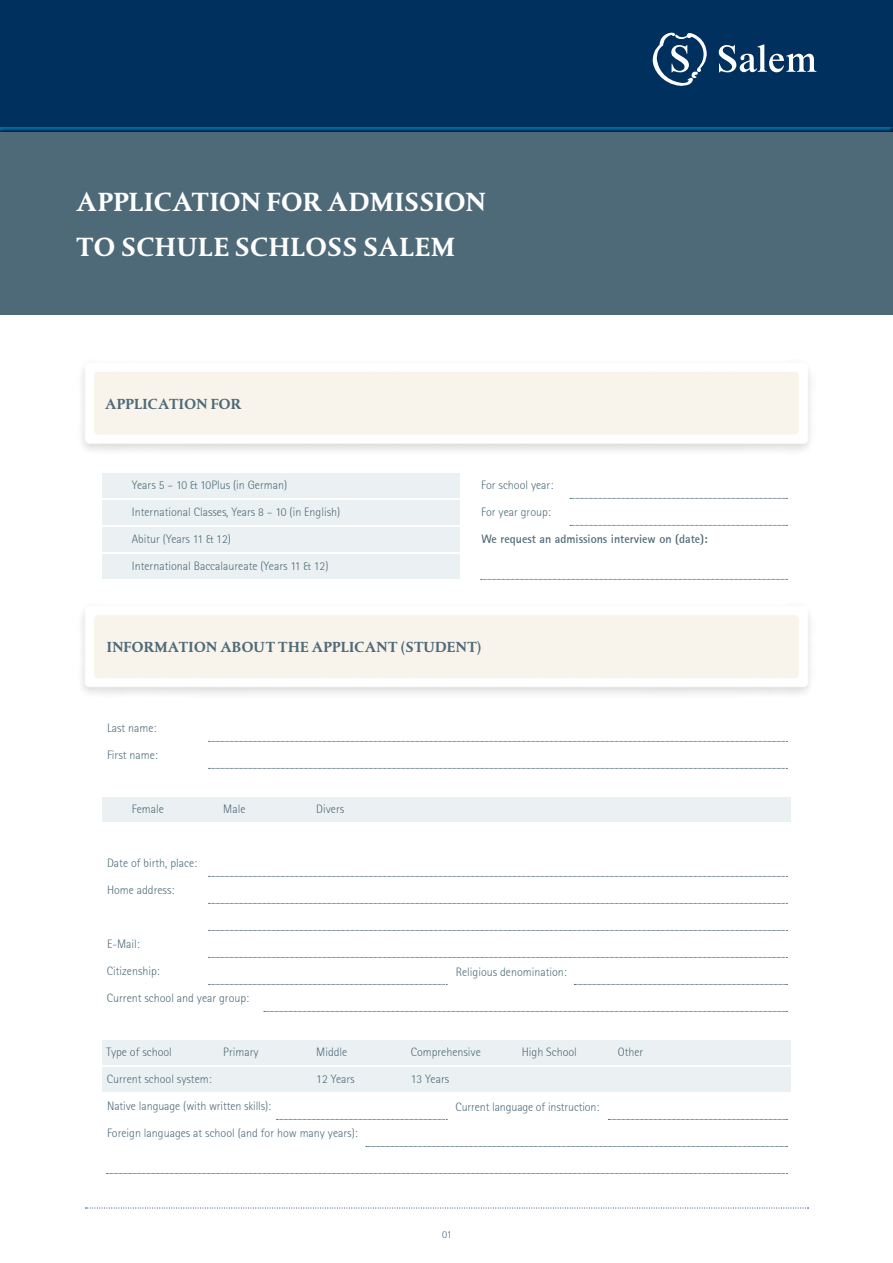
<style>
.page{position:relative;width:893px;height:1263px;background:#fff}
.page>*{position:absolute;margin:0;border:0;box-sizing:border-box;transform-origin:0 0}
.t1{font:700 27px/45px "DTL Albertina ST";letter-spacing:.015em;color:#fff}
.t2{font:700 15px "DTL Albertina ST";letter-spacing:.005em;color:#4e6a78}
.t3{font:300 12px "Rotis Sans Serif";color:#4e6a78}
.t4{font:700 12px "Rotis Sans Serif";color:#4e6a78}
.t5{font:300 10.5px "Rotis Sans Serif";color:#4e6a78}
</style>
<div class="page">
<div style="left:102px;top:473px;width:357px;height:25px;background:#ebf0f3"></div>
<div style="left:102px;top:500px;width:357px;height:25px;background:#ebf0f3"></div>
<div style="left:102px;top:527px;width:357px;height:25px;background:#ebf0f3"></div>
<div style="left:102px;top:554px;width:357px;height:25px;background:#ebf0f3"></div>
<div style="left:102px;top:797px;width:689px;height:25px;background:#ebf0f3"></div>
<div style="left:102px;top:1040px;width:689px;height:25px;background:#ebf0f3"></div>
<div style="left:102px;top:1067px;width:688px;height:25px;background:#ebf0f3"></div>
<div style="left:77px;top:603px;width:738px;height:96px;background:#000;opacity:.15"></div>
<svg style="left:85px;top:606px;width:723px;height:81px"></svg>
<div style="left:93px;top:614px;width:707px;height:65px;background:#f8f4ec"></div>
<div style="left:77px;top:359px;width:738px;height:96px;background:#000;opacity:.15"></div>
<svg style="left:85px;top:363px;width:723px;height:81px"></svg>
<div style="left:93px;top:371px;width:707px;height:64px;background:#f8f4ec"></div>
<div style="left:0;top:132px;width:893px;height:183px;background:#4e6a78"></div>
<div style="left:0;top:0;width:893px;height:128px;background:#00305d"></div>
<svg style="left:653px;top:33px;width:54px;height:53px"></svg>
<svg style="left:719px;top:45px;width:97px;height:27px"></svg>
<svg style="left:85px;top:1207px;width:723px;height:1px"></svg>
<svg style="left:209px;top:741px;width:578px;height:1px"></svg>
<svg style="left:209px;top:768px;width:578px;height:1px"></svg>
<svg style="left:209px;top:876px;width:578px;height:1px"></svg>
<svg style="left:209px;top:903px;width:578px;height:1px"></svg>
<svg style="left:209px;top:930px;width:578px;height:1px"></svg>
<svg style="left:209px;top:957px;width:578px;height:1px"></svg>
<svg style="left:209px;top:984px;width:238px;height:1px"></svg>
<svg style="left:264px;top:1011px;width:523px;height:1px"></svg>
<svg style="left:574px;top:984px;width:213px;height:1px"></svg>
<svg style="left:608px;top:1119px;width:179px;height:1px"></svg>
<svg style="left:277px;top:1119px;width:170px;height:1px"></svg>
<svg style="left:366px;top:1146px;width:421px;height:1px"></svg>
<svg style="left:106px;top:1173px;width:681px;height:1px"></svg>
<svg style="left:570px;top:498px;width:217px;height:1px"></svg>
<svg style="left:570px;top:525px;width:217px;height:1px"></svg>
<svg style="left:481px;top:579px;width:306px;height:1px"></svg>
<div style="left:0;top:125px;width:893px;height:9px;background:#004994;opacity:.75"></div>
<h1 class="t1" style="left:77px;top:179px;width:411px">APPLICATION FOR ADMISSION<br>TO SCHULE SCHLOSS SALEM</h1>
<p class="t2" style="left:105px;top:395px;width:138px">APPLICATION FOR</p>
<p class="t3" style="left:132px;top:478px;width:157px">Years 5 – 10 &amp; 10Plus (in German)</p>
<p class="t3" style="left:132px;top:505px;width:210px">International Classes, Years 8 – 10 (in English)</p>
<p class="t3" style="left:132px;top:532px;width:101px">Abitur (Years 11 &amp; 12)</p>
<p class="t3" style="left:132px;top:559px;width:198px">International Baccalaureate (Years 11 &amp; 12)</p>
<p class="t3" style="left:481px;top:478px;width:73px">For school year:</p>
<p class="t3" style="left:481px;top:505px;width:71px">For year group:</p>
<p class="t4" style="left:481px;top:531px;width:228px">We request an admissions interview on (date):</p>
<p class="t2" style="left:107px;top:638px;width:376px">INFORMATION ABOUT THE APPLICANT (STUDENT)</p>
<p class="t3" style="left:107px;top:721px;width:51px">Last name:</p>
<p class="t3" style="left:107px;top:748px;width:52px">First name:</p>
<p class="t3" style="left:132px;top:802px;width:33px">Female</p>
<p class="t3" style="left:223px;top:802px;width:24px">Male</p>
<p class="t3" style="left:316px;top:802px;width:29px">Divers</p>
<p class="t3" style="left:107px;top:856px;width:91px">Date of birth, place:</p>
<p class="t3" style="left:107px;top:883px;width:69px">Home address:</p>
<p class="t3" style="left:107px;top:937px;width:34px">E-Mail:</p>
<p class="t3" style="left:107px;top:964px;width:54px">Citizenship:</p>
<p class="t3" style="left:107px;top:991px;width:144px">Current school and year group:</p>
<p class="t3" style="left:456px;top:965px;width:113px">Religious denomination:</p>
<p class="t3" style="left:107px;top:1045px;width:67px">Type of school</p>
<p class="t3" style="left:223px;top:1045px;width:37px">Primary</p>
<p class="t3" style="left:316px;top:1045px;width:33px">Middle</p>
<p class="t3" style="left:411px;top:1045px;width:71px">Comprehensive</p>
<p class="t3" style="left:522px;top:1045px;width:57px">High School</p>
<p class="t3" style="left:618px;top:1045px;width:27px">Other</p>
<p class="t3" style="left:107px;top:1072px;width:106px">Current school system:</p>
<p class="t3" style="left:316px;top:1072px;width:40px">12 Years</p>
<p class="t3" style="left:411px;top:1072px;width:40px">13 Years</p>
<p class="t3" style="left:107px;top:1099px;width:165px">Native language (with written skills):</p>
<p class="t3" style="left:107px;top:1126px;width:252px">Foreign languages at school (and for how many years):</p>
<p class="t3" style="left:456px;top:1100px;width:145px">Current language of instruction:</p>
<p class="t5" style="left:442px;top:1228px;width:11px">01</p>
</div>
